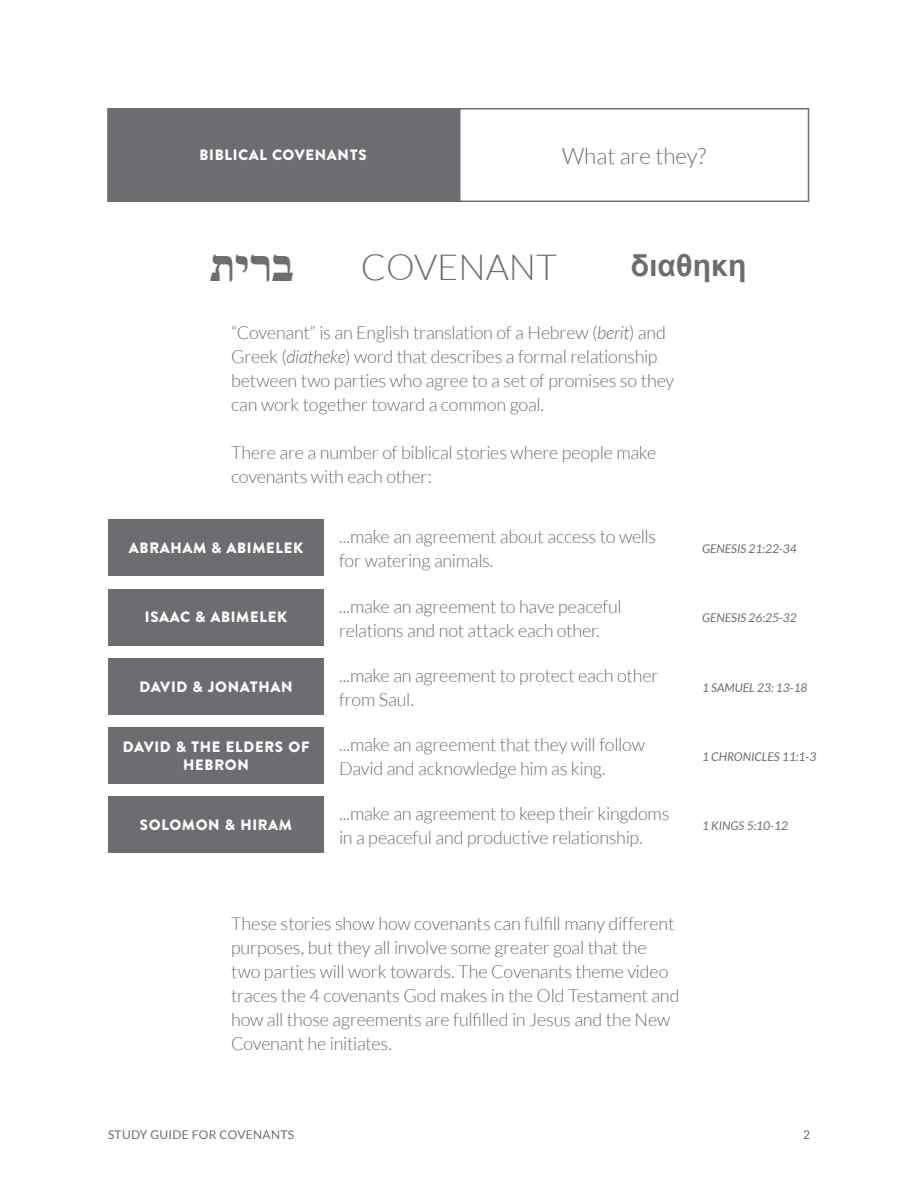
<style>
.page{position:relative;width:918px;height:1188px;background:#fff}
.page>*{position:absolute;margin:0;border:0;box-sizing:border-box;transform-origin:0 0}
.Big-Body_Grey{font:700 48.45px "Times New Roman";color:#6c6d70}
.H1_Book_Title{font:300 36px "Lato";color:#6c6d70}
.Big-Body_Grey-2{font:700 30.3px "Arial";color:#6c6d70}
.H2-Key_Theme{font:300 22.5px "Lato";color:#6c6d70}
.Big-Body_Grey-3{font:300 18px/24px "Lato";letter-spacing:-.015em;color:#6c6d70}
.Body_Grey{font:15px/18px "Brandon Printed One";color:#fff;text-align:center}
.Reference_Grey{font:italic 12px "Lato";color:#6c6d70}
.t1{font:12px "Lato";letter-spacing:.025em;color:#6c6d70}
.s1{font-style:italic}
</style>
<div class="page">
<div style="left:108px;top:109px;width:350px;height:92px;background:#6c6d70"></div>
<div style="left:107px;top:108px;width:352px;height:94px;border:2px solid #6c6d70"></div>
<div style="left:108px;top:520px;width:216px;height:56px;background:#6c6d70"></div>
<div style="left:108px;top:727px;width:216px;height:57px;background:#6c6d70"></div>
<div style="left:108px;top:658px;width:216px;height:57px;background:#6c6d70"></div>
<div style="left:108px;top:589px;width:216px;height:56px;background:#6c6d70"></div>
<div style="left:108px;top:796px;width:216px;height:57px;background:#6c6d70"></div>
<div style="left:459px;top:108px;width:350px;height:94px;border:2px solid #6c6d70"></div>
<p class="Body_Grey" style="left:199px;top:146px;width:169px">BIBLICAL COVENANTS</p>
<p class="H2-Key_Theme" style="left:562px;top:144px;width:146px">What are they?</p>
<p class="Big-Body_Grey" style="left:210px;top:232px;width:85px">ברית</p>
<p class="H1_Book_Title" style="left:361px;top:247px;width:198px">COVENANT</p>
<p class="Big-Body_Grey-2" style="left:631px;top:246px;width:117px">διαθηκη</p>
<p class="Big-Body_Grey-3" style="left:231px;top:321px;width:445px">“Covenant” is an English translation of a Hebrew (<span class="s1">berit</span>) and Greek (<span class="s1">diatheke</span>) word that describes a formal relationship between two parties who agree to a set of promises so they can work together toward a common goal.</p>
<p class="Big-Body_Grey-3" style="left:231px;top:441px;width:427px">There are a number of biblical stories where people make covenants with each other:</p>
<p class="Body_Grey" style="left:129px;top:539px;width:176px">ABRAHAM &amp; ABIMELEK</p>
<p class="Body_Grey" style="left:145px;top:608px;width:144px">ISAAC &amp; ABIMELEK</p>
<p class="Body_Grey" style="left:139px;top:677px;width:155px">DAVID &amp; JONATHAN</p>
<p class="Body_Grey" style="left:122px;top:737px;width:189px">DAVID &amp; THE ELDERS OF<br>HEBRON</p>
<p class="Body_Grey" style="left:140px;top:815px;width:154px">SOLOMON &amp; HIRAM</p>
<p class="Big-Body_Grey-3" style="left:339px;top:525px;width:319px">...make an agreement about access to wells for watering animals.</p>
<p class="Big-Body_Grey-3" style="left:339px;top:594px;width:284px">...make an agreement to have peaceful relations and not attack each other.</p>
<p class="Big-Body_Grey-3" style="left:339px;top:664px;width:321px">...make an agreement to protect each other from Saul.</p>
<p class="Big-Body_Grey-3" style="left:339px;top:732px;width:307px">...make an agreement that they will follow<br>David and acknowledge him as king.</p>
<p class="Big-Body_Grey-3" style="left:339px;top:801px;width:332px">...make an agreement to keep their kingdoms in a peaceful and productive relationship.</p>
<p class="Reference_Grey" style="left:702px;top:541px;width:96px">GENESIS 21:22-34</p>
<p class="Reference_Grey" style="left:702px;top:611px;width:96px">GENESIS 26:25-32</p>
<p class="Reference_Grey" style="left:702px;top:681px;width:107px">1 SAMUEL 23: 13-18</p>
<p class="Reference_Grey" style="left:702px;top:750px;width:116px">1 CHRONICLES 11:1-3</p>
<p class="Reference_Grey" style="left:702px;top:819px;width:87px">1 KINGS 5:10-12</p>
<p class="Big-Body_Grey-3" style="left:231px;top:912px;width:450px">These stories show how covenants can fulfill many different purposes, but they all involve some greater goal that the two parties will work towards. The Covenants theme video traces the 4 covenants God makes in the Old Testament and how all those agreements are fulfilled in Jesus and the New Covenant he initiates.</p>
<p class="t1" style="left:108px;top:1128px;width:188px">STUDY GUIDE FOR COVENANTS</p>
<p class="t1" style="left:803px;top:1128px;width:8px">2</p>
</div>
